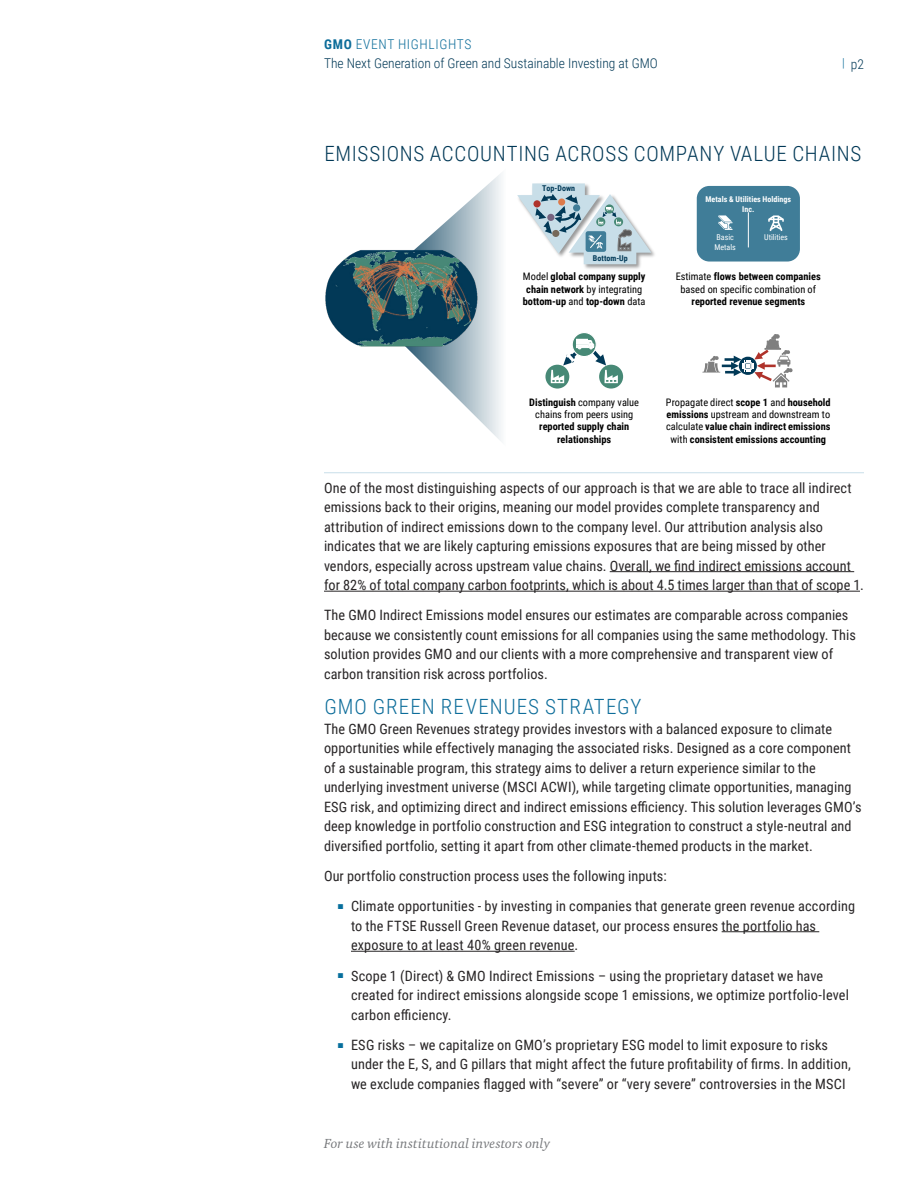
<style>
.page{position:relative;width:918px;height:1188px;background:#fff}
.page>*{position:absolute;margin:0;border:0;box-sizing:border-box;transform-origin:0 0}
.Chart_title{font:300 21px "Roboto Condensed";letter-spacing:.035em;color:#013856}
.t1{font:300 21px "Roboto Condensed";letter-spacing:.05em;color:#0d6d9a}
.Body_copy{font:14.25px/19.5px "Roboto Condensed";letter-spacing:.005em;color:#282526}
.t2{font:300 13.5px/19.5px "Roboto Condensed";color:#013856}
.t3{font:italic 13.5px "Charter ITC Std";letter-spacing:.01em;color:#76787b}
.t4{font:700 10.35px/12.5px "Roboto Condensed";color:#000;text-align:center}
.t5{font:700 7.95px/9.6px "Roboto Condensed";letter-spacing:.005em;color:#fff;text-align:center}
.t6{font:7.95px "Roboto Condensed";color:#fff}
.t7{font:700 7.95px "Roboto Condensed";letter-spacing:.005em;color:#013957}
.s1{font-weight:700;color:#0d6d9a}
.s2{color:#0d6d9a}
.s3{font-size:12.3px;color:#0d6d9a}
.s4{font-weight:400}
</style>
<div class="page">
<hr style="left:324px;top:472px;width:540px;height:1px;background:#c8dfe9">
<hr style="left:610px;top:571px;width:244px;height:1px;background:#282526">
<hr style="left:324px;top:591px;width:536px;height:1px;background:#282526">
<hr style="left:722px;top:931px;width:97px;height:1px;background:#282526">
<hr style="left:351px;top:951px;width:224px;height:1px;background:#282526">
<svg style="left:407px;top:174px;width:94px;height:267px"></svg>
<svg style="left:702px;top:334px;width:91px;height:53px"></svg>
<img style="left:325px;top:249px;width:154px;height:99px">
<div style="left:697px;top:186px;width:103px;height:76px;background:#407d98;border-radius:13px"></div>
<svg style="left:768px;top:215px;width:16px;height:16px"></svg>
<svg style="left:718px;top:215px;width:14px;height:15px"></svg>
<hr style="left:748px;top:212px;width:1px;height:35px;background:#fff">
<svg style="left:572px;top:333px;width:24px;height:24px"></svg>
<div style="left:572px;top:332px;width:25px;height:25px;border:1px solid #fff;border-radius:50%"></div>
<svg style="left:599px;top:365px;width:24px;height:24px"></svg>
<svg style="left:545px;top:365px;width:24px;height:24px"></svg>
<svg style="left:551px;top:340px;width:67px;height:43px"></svg>
<img style="left:584px;top:248px;width:71px;height:21px">
<svg style="left:517px;top:183px;width:134px;height:81px"></svg>
<p class="t2" style="left:324px;top:34px;width:335px"><span class="s1">GMO</span> <span class="s2">EVENT HIGHLIGHTS<br></span>The Next Generation of Green and Sustainable Investing at GMO</p>
<p class="t2" style="left:842px;top:54px;width:23px"><span class="s3">|</span> p2</p>
<p class="Chart_title" style="left:324px;top:139px;width:538px">EMISSIONS ACCOUNTING ACROSS COMPANY VALUE CHAINS</p>
<p class="t7" style="left:542px;top:182px;width:34px">Top-Down</p>
<p class="t7" style="left:593px;top:253px;width:36px">Bottom-Up</p>
<p class="t4" style="left:523px;top:270px;width:124px"><span class="s4">Model</span> global company supply chain network <span class="s4">by integrating </span>bottom-up <span class="s4">and</span> top-down <span class="s4">data</span></p>
<p class="t5" style="left:706px;top:194px;width:87px">Metals &amp; Utilities Holdings<br>Inc.</p>
<p class="t6" style="left:717px;top:232px;width:19px">Basic</p>
<p class="t6" style="left:764px;top:232px;width:25px">Utilities</p>
<p class="t6" style="left:714px;top:242px;width:23px">Metals</p>
<p class="t4" style="left:676px;top:270px;width:147px"><span class="s4">Estimate</span> flows between companies <span class="s4">based on specific combination of </span>reported revenue segments</p>
<p class="t4" style="left:529px;top:395px;width:111px">Distinguish <span class="s4">company value chains from peers using </span>reported supply chain relationships</p>
<p class="t4" style="left:666px;top:395px;width:166px"><span class="s4">Propagate direct</span> scope 1 <span class="s4">and</span> household emissions <span class="s4">upstream and downstream to calculate</span> value chain indirect emissions <span class="s4">with</span> consistent emissions accounting</p>
<p class="Body_copy" style="left:324px;top:477px;width:541px">One of the most distinguishing aspects of our approach is that we are able to trace all indirect emissions back to their origins, meaning our model provides complete transparency and attribution of indirect emissions down to the company level. Our attribution analysis also indicates that we are likely capturing emissions exposures that are being missed by other vendors, especially across upstream value chains. Overall, we find indirect emissions account for 82% of total company carbon footprints, which is about 4.5 times larger than that of scope 1.</p>
<p class="Body_copy" style="left:324px;top:605px;width:533px">The GMO Indirect Emissions model ensures our estimates are comparable across companies because we consistently count emissions for all companies using the same methodology. This solution provides GMO and our clients with a more comprehensive and transparent view of carbon transition risk across portfolios.</p>
<h3 class="t1" style="left:324px;top:692px;width:319px">GMO GREEN REVENUES STRATEGY</h3>
<p class="Body_copy" style="left:324px;top:718px;width:539px">The GMO Green Revenues strategy provides investors with a balanced exposure to climate opportunities while effectively managing the associated risks. Designed as a core component of a sustainable program, this strategy aims to deliver a return experience similar to the underlying investment universe (MSCI ACWI), while targeting climate opportunities, managing ESG risk, and optimizing direct and indirect emissions efficiency. This solution leverages GMO’s deep knowledge in portfolio construction and ESG integration to construct a style-neutral and diversified portfolio, setting it apart from other climate-themed products in the market.</p>
<p class="Body_copy" style="left:324px;top:866px;width:344px">Our portfolio construction process uses the following inputs:</p>
<p class="Body_copy" style="left:351px;top:896px;width:506px;text-indent:-14px"><sup>■</sup> Climate opportunities - by investing in companies that generate green revenue according to the FTSE Russell Green Revenue dataset, our process ensures the portfolio has exposure to at least 40% green revenue.</p>
<p class="Body_copy" style="left:351px;top:965px;width:499px;text-indent:-14px"><sup>■</sup> Scope 1 (Direct) &amp; GMO Indirect Emissions – using the proprietary dataset we have created for indirect emissions alongside scope 1 emissions, we optimize portfolio-level carbon efficiency.</p>
<p class="Body_copy" style="left:351px;top:1034px;width:501px;text-indent:-14px"><sup>■</sup> ESG risks – we capitalize on GMO’s proprietary ESG model to limit exposure to risks under the E, S, and G pillars that might affect the future profitability of firms. In addition, we exclude companies flagged with “severe” or “very severe” controversies in the MSCI</p>
<p class="t3" style="left:324px;top:1135px;width:228px">For use with institutional investors only</p>
</div>
